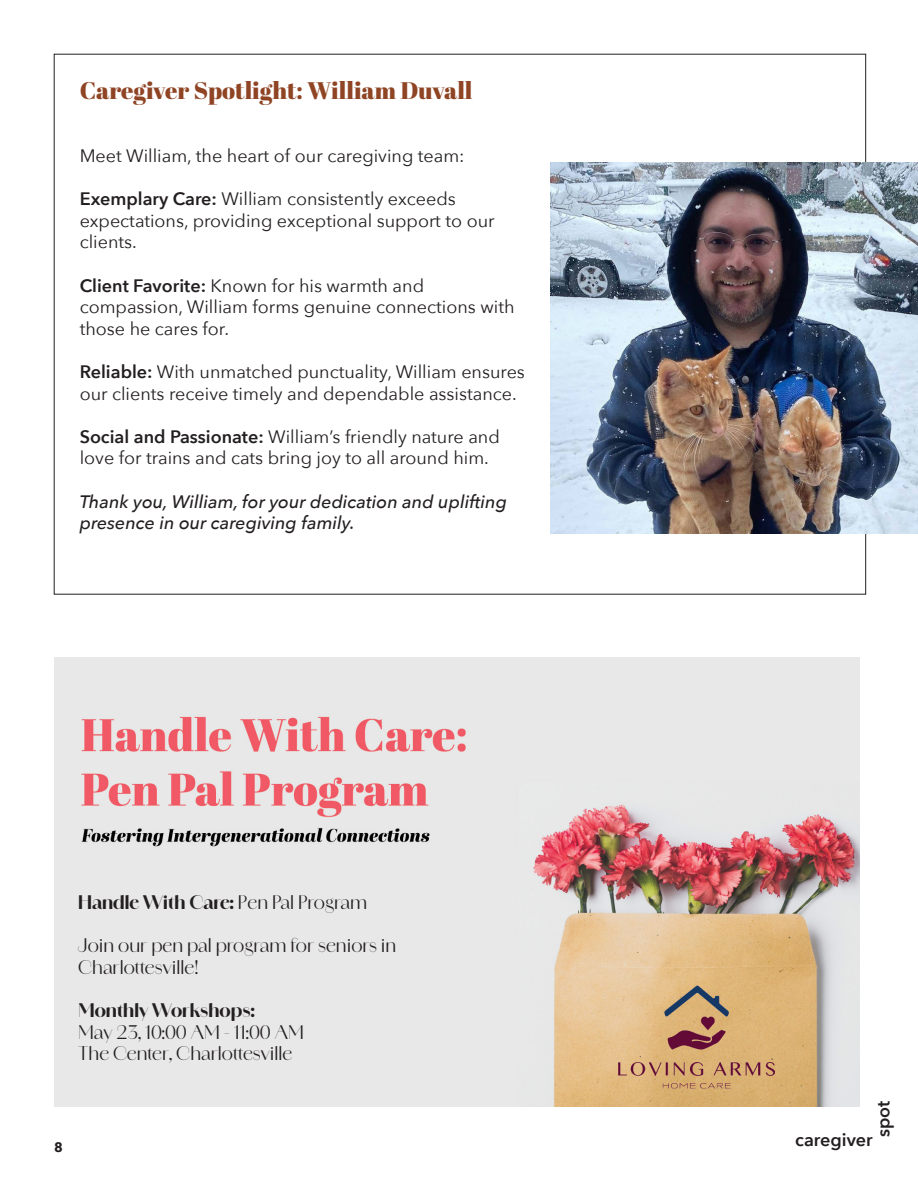
<style>
.page{position:relative;width:918px;height:1188px;background:#fff}
.page>*{position:absolute;margin:0;border:0;box-sizing:border-box;transform-origin:0 0}
.t1{font:24px "Abril Fatface";color:#8f4424}
.t2{font:18px/21.6px "Avenir Next";color:#231f20}
.t3{font:18px/21.6px "Amandine";color:#231f20}
.t4{font:italic 500 18px/21.6px "Avenir Next";color:#231f20}
.t5{font:700 18px "Amandine";color:#231f20}
.t6{font:600 18px "Avenir Next";color:#231f20}
.t7{font:700 13.5px "Avenir Next";color:#231f20}
.s1{font-weight:600}
.s2{font-weight:400}
</style>
<div class="page">
<img style="left:551px;top:162px;width:367px;height:372px">
<img style="left:54px;top:657px;width:806px;height:449px">
<h1 class="t1" style="left:80px;top:74px;width:394px">Caregiver Spotlight: William Duvall</h1>
<p class="t2" style="left:80px;top:144px;width:387px">Meet William, the heart of our caregiving team:</p>
<p class="t2" style="left:80px;top:187px;width:416px"><span class="s1">Exemplary Care:</span> William consistently exceeds expectations, providing exceptional support to our clients.</p>
<p class="t2" style="left:80px;top:274px;width:436px"><span class="s1">Client Favorite:</span> Known for his warmth and compassion, William forms genuine connections with those he cares for.</p>
<p class="t2" style="left:80px;top:360px;width:447px"><span class="s1">Reliable:</span> With unmatched punctuality, William ensures our clients receive timely and dependable assistance.</p>
<p class="t2" style="left:80px;top:425px;width:422px"><span class="s1">Social and Passionate:</span> William’s friendly nature and love for trains and cats bring joy to all around him.</p>
<p class="t4" style="left:80px;top:490px;width:429px">Thank you, William, for your dedication and uplifting presence in our caregiving family.</p>
<p class="t5" style="left:78px;top:889px;width:291px">Handle With Care: <span class="s2">Pen Pal Program</span></p>
<p class="t3" style="left:78px;top:934px;width:320px">Join our pen pal program for seniors in<br>Charlottesville!</p>
<p class="t5" style="left:78px;top:997px;width:178px">Monthly Workshops:</p>
<p class="t3" style="left:78px;top:1021px;width:227px">May 23, 10:00 AM - 11:00 AM<br>The Center, Charlottesville</p>
<p class="t7" style="left:54px;top:1136px;width:10px">8</p>
<p class="t6" style="left:868px;top:1137px;width:38px;rotate:-90deg">spot</p>
<p class="t6" style="left:795px;top:1124px;width:79px">caregiver</p>
</div>
